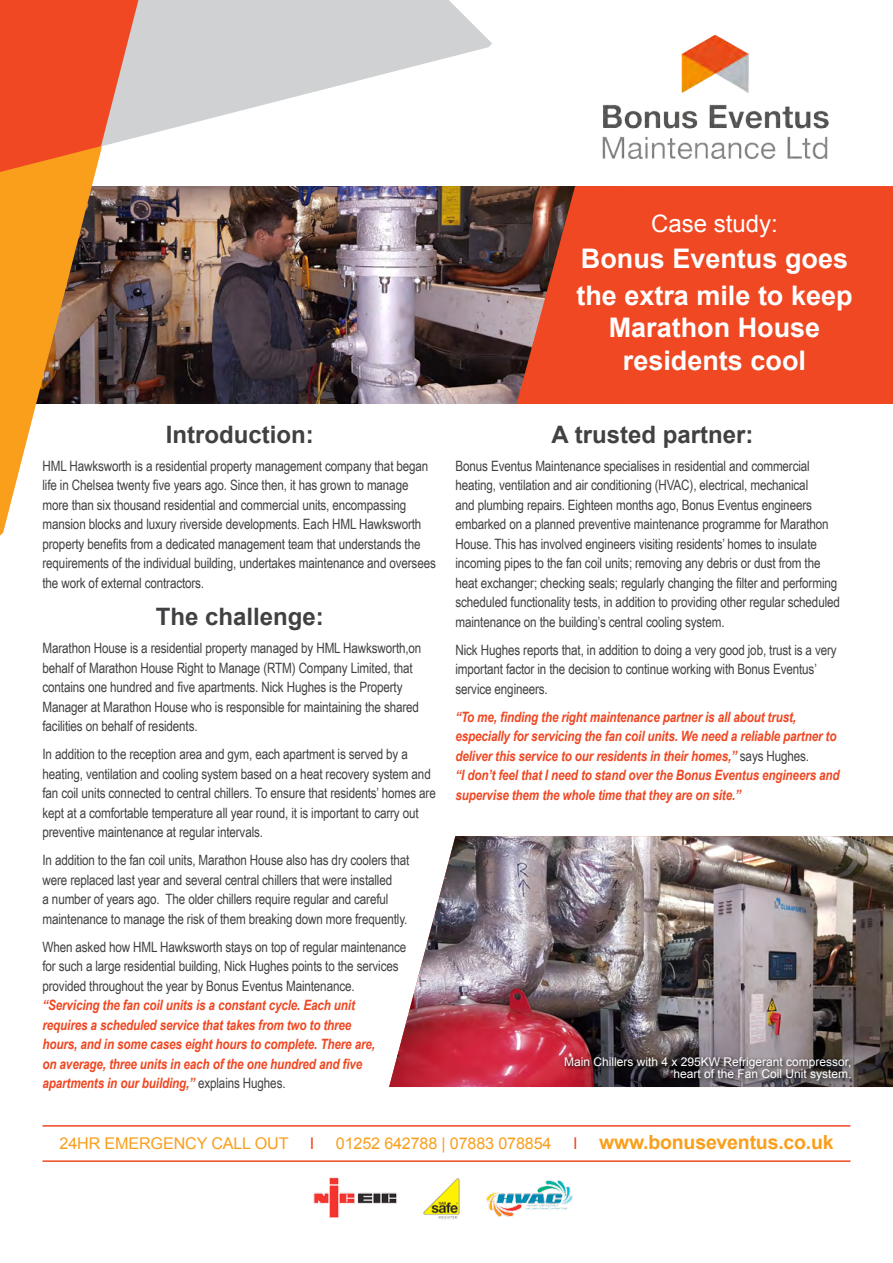
<style>
.page{position:relative;width:893px;height:1263px;background:#fff}
.page>*{position:absolute;margin:0;border:0;box-sizing:border-box;transform-origin:0 0}
.t1{font:700 27px/36.6px "Arial";color:#fff}
.t2{font:700 24px "Arial";color:#414042}
.t3{font:24px "Arial";color:#fff}
.t4{font:700 19.5px "Arial";letter-spacing:-.01em;color:#f99f1c}
.t5{font:16.2px "Arial";letter-spacing:-.01em;color:#f99f1c}
.t6{font:16.2px "Arial";color:#ef4823}
.t7{font:14.25px/19.5px "Arial Narrow";letter-spacing:-.01em;color:#414042}
.t8{font:italic 700 14.25px/19.5px "Arial Narrow";letter-spacing:-.01em;color:#ef4823}
.t9{font:12px/12px "Arial";color:#fff;text-align:right}
.s1{font-weight:400;font-style:normal;color:#414042}
.s2{font-weight:400;font-size:16.2px;color:#ef4823}
</style>
<div class="page">
<img style="left:102px;top:186px;width:415px;height:218px">
<svg style="left:0;top:172px;width:102px;height:364px;fill:#f99f1c"></svg>
<svg style="left:138px;top:0;width:354px;height:137px;fill:#cfd1d2"></svg>
<svg style="left:0;top:0;width:138px;height:172px;background:#ec6440"></svg>
<img style="left:602px;top:34px;width:227px;height:125px">
<img style="left:313px;top:1177px;width:260px;height:43px">
<hr style="left:43px;top:1125px;width:807px;height:1px;background:#ef4823">
<hr style="left:43px;top:1160px;width:807px;height:2px;background:#ef4823">
<svg style="left:517px;top:186px;width:376px;height:218px;background:#e44826"></svg>
<img style="left:389px;top:836px;width:504px;height:251px">
<div style="left:562px;top:1055px;width:294px;height:30px;background:#000;opacity:.88"></div>
<h2 class="t3" style="left:651px;top:208px;width:128px">Case study:</h2>
<h1 class="t1" style="left:576px;top:241px;width:278px">Bonus Eventus goes the extra mile to keep</h1>
<h1 class="t1" style="left:609px;top:313px;width:213px;line-height:32.4px;text-align:center">Marathon House residents cool</h1>
<h2 class="t2" style="left:166px;top:418px;width:149px">Introduction:</h2>
<p class="t7" style="left:43px;top:455px;width:395px">HML Hawksworth is a residential property management company that began life in Chelsea twenty five years ago. Since then, it has grown to manage more than six thousand residential and commercial units, encompassing mansion blocks and luxury riverside developments. Each HML Hawksworth property benefits from a dedicated management team that understands the requirements of the individual building, undertakes maintenance and oversees the work of external contractors.</p>
<h2 class="t2" style="left:156px;top:601px;width:170px">The challenge:</h2>
<p class="t7" style="left:43px;top:638px;width:380px">Marathon House is a residential property managed by HML Hawksworth,on behalf of Marathon House Right to Manage (RTM) Company Limited, that contains one hundred and five apartments. Nick Hughes is the Property Manager at Marathon House who is responsible for maintaining the shared facilities on behalf of residents.</p>
<p class="t7" style="left:43px;top:744px;width:395px">In addition to the reception area and gym, each apartment is served by a heating, ventilation and cooling system based on a heat recovery system and fan coil units connected to central chillers. To ensure that residents’ homes are kept at a comfortable temperature all year round, it is important to carry out preventive maintenance at regular intervals.</p>
<p class="t7" style="left:43px;top:850px;width:368px">In addition to the fan coil units, Marathon House also has dry coolers that were replaced last year and several central chillers that were installed<br>a number of years ago. The older chillers require regular and careful maintenance to manage the risk of them breaking down more frequently.</p>
<p class="t7" style="left:43px;top:936px;width:365px">When asked how HML Hawksworth stays on top of regular maintenance for such a large residential building, Nick Hughes points to the services provided throughout the year by Bonus Eventus Maintenance.</p>
<p class="t8" style="left:43px;top:994px;width:334px">“Servicing the fan coil units is a constant cycle. Each unit requires a scheduled service that takes from two to three hours, and in some cases eight hours to complete. There are, on average, three units in each of the one hundred and five apartments in our building,” <span class="s1">explains Hughes.</span></p>
<h2 class="t2" style="left:552px;top:418px;width:203px">A trusted partner:</h2>
<p class="t7" style="left:455px;top:455px;width:386px">Bonus Eventus Maintenance specialises in residential and commercial heating, ventilation and air conditioning (HVAC), electrical, mechanical<br>and plumbing repairs. Eighteen months ago, Bonus Eventus engineers embarked on a planned preventive maintenance programme for Marathon House. This has involved engineers visiting residents’ homes to insulate incoming pipes to the fan coil units; removing any debris or dust from the heat exchanger; checking seals; regularly changing the filter and performing scheduled functionality tests, in addition to providing other regular scheduled maintenance on the building’s central cooling system.</p>
<p class="t7" style="left:455px;top:639px;width:383px">Nick Hughes reports that, in addition to doing a very good job, trust is a very important factor in the decision to continue working with Bonus Eventus’ service engineers.</p>
<p class="t8" style="left:455px;top:706px;width:386px">“To me, finding the right maintenance partner is all about trust, especially for servicing the fan coil units. We need a reliable partner to deliver this service to our residents in their homes,” <span class="s1">says Hughes.<br></span>“I don’t feel that I need to stand over the Bonus Eventus engineers and supervise them the whole time that they are on site.”</p>
<p class="t9" style="left:564px;top:1056px;width:289px">Main Chillers with 4 x 295KW Refrigerant compressor, heart of the Fan Coil Unit system.</p>
<p class="t5" style="left:60px;top:1133px;width:231px">24HR EMERGENCY CALL OUT</p>
<p class="t6" style="left:310px;top:1133px;width:6px">I</p>
<p class="t5" style="left:336px;top:1133px;width:217px">01252 642788 | 07883 078854</p>
<h3 class="t4" style="left:573px;top:1129px;width:262px"><span class="s2">I</span> www.bonuseventus.co.uk</h3>
</div>
